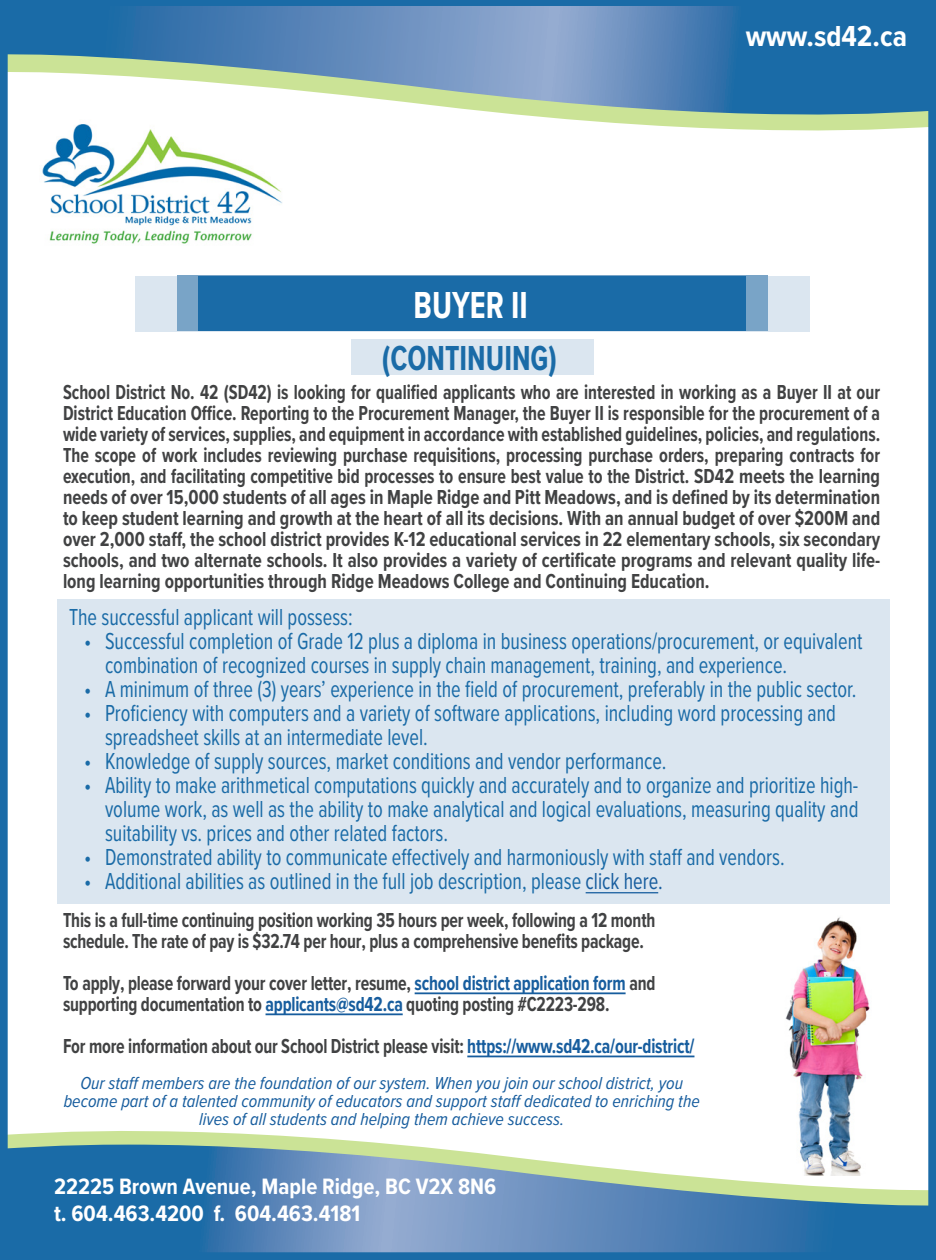
<style>
.page{position:relative;width:936px;height:1260px;background:#fff}
.page>*{position:absolute;margin:0;border:0;box-sizing:border-box;transform-origin:0 0}
.t1{font:700 39px "Proxima Nova Cond";color:#fff;scale:.85 1}
.t2{font:700 36px "Proxima Nova Cond";color:#1a6ba7;scale:.85 1}
.t3{font:700 30px "Proxima Nova Cond";color:#fff}
.t4{font:24px/24px "Proxima Nova Cond";color:#1a6ba7;scale:.85 1}
.t5{font:700 23.1px "Proxima Nova Cond";color:#fff}
.t6{font:700 21px/21px "Proxima Nova Cond";letter-spacing:-.01em;color:#414243;scale:.85 1}
.t7{font:italic 18px/18px "Proxima Nova Cond";color:#175d9e;text-align:center}
.s1{color:#175d9e}
</style>
<div class="page">
<div style="left:135px;top:276px;width:675px;height:55px;background:#dbe6f0"></div>
<div style="left:177px;top:276px;width:591px;height:55px;background:#79a4c7"></div>
<div style="left:198px;top:276px;width:548px;height:55px;background:#1a6ba7"></div>
<svg style="left:9px;top:1131px;width:391px;height:14px;fill:#cbe396"></svg>
<svg style="left:9px;top:1145px;width:918px;height:106px;background:#6796b9"></svg>
<svg style="left:684px;top:127px;width:243px;height:4px"></svg>
<div style="left:0;top:0;width:936px;height:1260px;border:8px solid #1a6ba7"></div>
<svg style="left:4px;top:6px;width:932px;height:121px"></svg>
<hr style="left:415px;top:992px;width:211px;height:2px;background:#175d9e">
<hr style="left:266px;top:1013px;width:137px;height:2px;background:#175d9e">
<div style="left:57px;top:599px;width:832px;height:305px;background:#dbe6f0"></div>
<hr style="left:586px;top:892px;width:72px;height:1px;background:#175d9e">
<img style="left:40px;top:120px;width:243px;height:124px">
<div style="left:351px;top:339px;width:243px;height:36px;background:#dbe6f0"></div>
<img style="left:722px;top:917px;width:173px;height:258px">
<hr style="left:467px;top:1056px;width:227px;height:1px;background:#175d9e">
<p class="t1" style="left:414px;top:277px;width:136px">BUYER II</p>
<p class="t2" style="left:382px;top:332px;width:207px">(CONTINUING)</p>
<p class="t3" style="left:746px;top:14px;width:163px">www.sd42.ca</p>
<p class="t6" style="left:63px;top:381px;width:963px;text-align:justify">School District No. 42 (SD42) is looking for qualified applicants who are interested in working as a Buyer II at our District Education Office. Reporting to the Procurement Manager, the Buyer II is responsible for the procurement of a wide variety of services, supplies, and equipment in accordance with established guidelines, policies, and regulations.<br>The scope of work includes reviewing purchase requisitions, processing purchase orders, preparing contracts for execution, and facilitating competitive bid processes to ensure best value to the District. SD42 meets the learning needs of over 15,000 students of all ages in Maple Ridge and Pitt Meadows, and is defined by its determination to keep student learning and growth at the heart of all its decisions. With an annual budget of over $200M and over 2,000 staff, the school district provides K-12 educational services in 22 elementary schools, six secondary schools, and two alternate schools. It also provides a variety of certificate programs and relevant quality life&shy;long learning opportunities through Ridge Meadows College and Continuing Education.</p>
<p class="t4" style="left:69px;top:604px;width:335px">The successful applicant will possess:</p>
<p class="t4" style="left:105px;top:628px;width:893px;text-indent:-21px">• Successful completion of Grade 12 plus a diploma in business operations/procurement, or equivalent combination of recognized courses in supply chain management, training, and experience.</p>
<p class="t4" style="left:84px;top:676px;width:910px">• A minimum of three (3) years’ experience in the field of procurement, preferably in the public sector.</p>
<p class="t4" style="left:105px;top:700px;width:861px;text-indent:-21px">• Proficiency with computers and a variety of software applications, including word processing and spreadsheet skills at an intermediate level.</p>
<p class="t4" style="left:84px;top:748px;width:687px">• Knowledge of supply sources, market conditions and vendor performance.</p>
<p class="t4" style="left:105px;top:772px;width:888px;text-align:justify;text-indent:-21px">• Ability to make arithmetical computations quickly and accurately and to organize and prioritize high&shy;volume work, as well as the ability to make analytical and logical evaluations, measuring quality and suitability vs. prices and other related factors.</p>
<p class="t4" style="left:84px;top:844px;width:826px">• Demonstrated ability to communicate effectively and harmoniously with staff and vendors.</p>
<p class="t4" style="left:84px;top:868px;width:683px">• Additional abilities as outlined in the full job description, please <span class="s1">click here.</span></p>
<p class="t6" style="left:63px;top:909px;width:698px">This is a full-time continuing position working 35 hours per week, following a 12 month schedule. The rate of pay is $32.74 per hour, plus a comprehensive benefits package.</p>
<p class="t6" style="left:63px;top:972px;width:699px">To apply, please forward your cover letter, resume, <span class="s1">school district application form</span> and supporting documentation to <span class="s1">applicants@sd42.ca</span> quoting posting #C2223-298.</p>
<p class="t6" style="left:63px;top:1036px;width:744px">For more information about our School District please visit: <span class="s1">https://www.sd42.ca/our-district/</span></p>
<p class="t7" style="left:64px;top:1074px;width:638px">Our staff members are the foundation of our system. When you join our school district, you become part of a talented community of educators and support staff dedicated to enriching the lives of all students and helping them achieve success.</p>
<p class="t5" style="left:54px;top:1169px;width:444px">22225 Brown Avenue, Maple Ridge, BC V2X 8N6</p>
<p class="t5" style="left:54px;top:1197px;width:308px">t. 604.463.4200 f. 604.463.4181</p>
</div>
